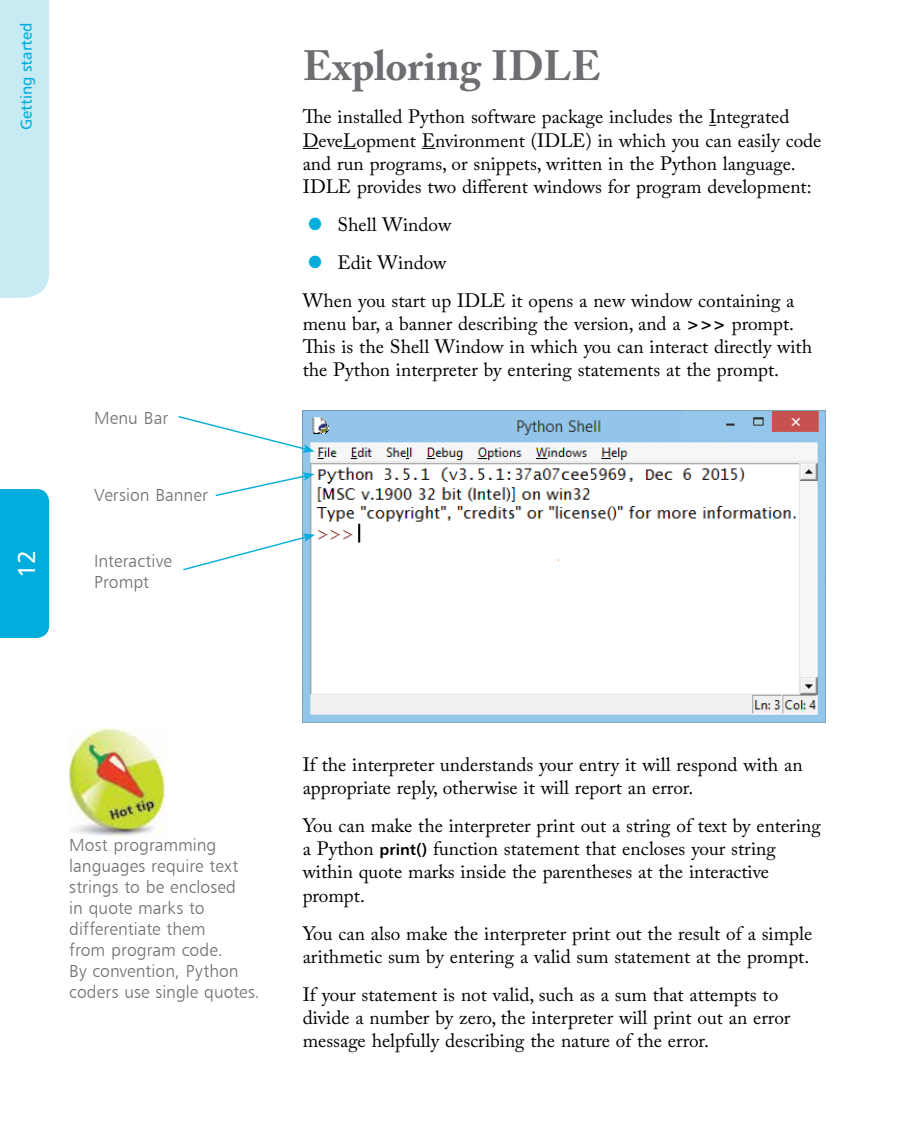
<style>
.page{position:relative;width:923px;height:1127px;background:#fff}
.page>*{position:absolute;margin:0;border:0;box-sizing:border-box;transform-origin:0 0}
.t1{font:700 42px "Adobe Caslon Pro";color:#6d6e71}
.t2{font:24.5px "Humanist 777 BT Roman B";color:#fff}
.t3{font:19.25px/23.1px "Adobe Caslon Pro";color:#000}
.t4{font:17.5px/21px "Humanist 777 BT Light B";color:#6d6e71}
.t5{font:15.75px "Humanist 777 BT Roman B";color:#00addc}
.s1{font-family:"Humanist 777 BT Bold B";font-size:42px;color:#00addc}
.s2{font-family:"Humanist 777 BT Bold B";font-size:15.75px}
</style>
<div class="page">
<div style="left:0;top:489px;width:49px;height:148px;background:#00addc"></div>
<div style="left:0;top:0;width:49px;height:298px;background:#c8eaf3"></div>
<svg style="left:303px;top:148px;width:15px;height:1px"></svg>
<svg style="left:343px;top:148px;width:13px;height:1px"></svg>
<svg style="left:422px;top:148px;width:13px;height:1px"></svg>
<img style="left:303px;top:411px;width:522px;height:311px">
<img style="left:69px;top:728px;width:97px;height:109px">
<svg style="left:178px;top:415px;width:137px;height:37px"></svg>
<svg style="left:215px;top:472px;width:100px;height:25px"></svg>
<svg style="left:183px;top:533px;width:132px;height:38px"></svg>
<p class="t5" style="left:17px;top:130px;width:109px;rotate:-90deg">Getting started</p>
<p class="t2" style="left:12px;top:577px;width:30px;rotate:-90deg">12</p>
<p class="t4" style="left:94px;top:407px;width:75px">Menu Bar</p>
<p class="t4" style="left:94px;top:484px;width:115px">Version Banner</p>
<p class="t4" style="left:94px;top:550px;width:79px">Interactive<br>Prompt</p>
<h1 class="t1" style="left:303px;top:41px;width:299px">Exploring IDLE</h1>
<p class="t3" style="left:303px;top:105px;width:520px">The installed Python software package includes the Integrated DeveLopment Environment (IDLE) in which you can easily code and run programs, or snippets, written in the Python language.<br>IDLE provides two different windows for program development:</p>
<p class="t3" style="left:303px;top:212px;width:150px"><span class="s1">•</span> Shell Window</p>
<p class="t3" style="left:303px;top:243px;width:493px;line-height:38px"><span class="s1">•</span> Edit Window<br>When you start up IDLE it opens a new window containing a</p>
<p class="t3" style="left:303px;top:311px;width:511px">menu bar, a banner describing the version, and a <span class="s2">&gt;&gt;&gt;</span> prompt.<br>This is the Shell Window in which you can interact directly with the Python interpreter by entering statements at the prompt.</p>
<p class="t4" style="left:69px;top:833px;width:192px">Most programming languages require text strings to be enclosed<br>in quote marks to differentiate them<br>from program code.<br>By convention, Python coders use single quotes.</p>
<p class="t3" style="left:303px;top:752px;width:501px">If the interpreter understands your entry it will respond with an appropriate reply, otherwise it will report an error.</p>
<p class="t3" style="left:303px;top:813px;width:519px">You can make the interpreter print out a string of text by entering a Python <span class="s2">print()</span> function statement that encloses your string within quote marks inside the parentheses at the interactive prompt.</p>
<p class="t3" style="left:303px;top:921px;width:511px">You can also make the interpreter print out the result of a simple arithmetic sum by entering a valid sum statement at the prompt.</p>
<p class="t3" style="left:303px;top:982px;width:489px">If your statement is not valid, such as a sum that attempts to divide a number by zero, the interpreter will print out an error message helpfully describing the nature of the error.</p>
</div>
